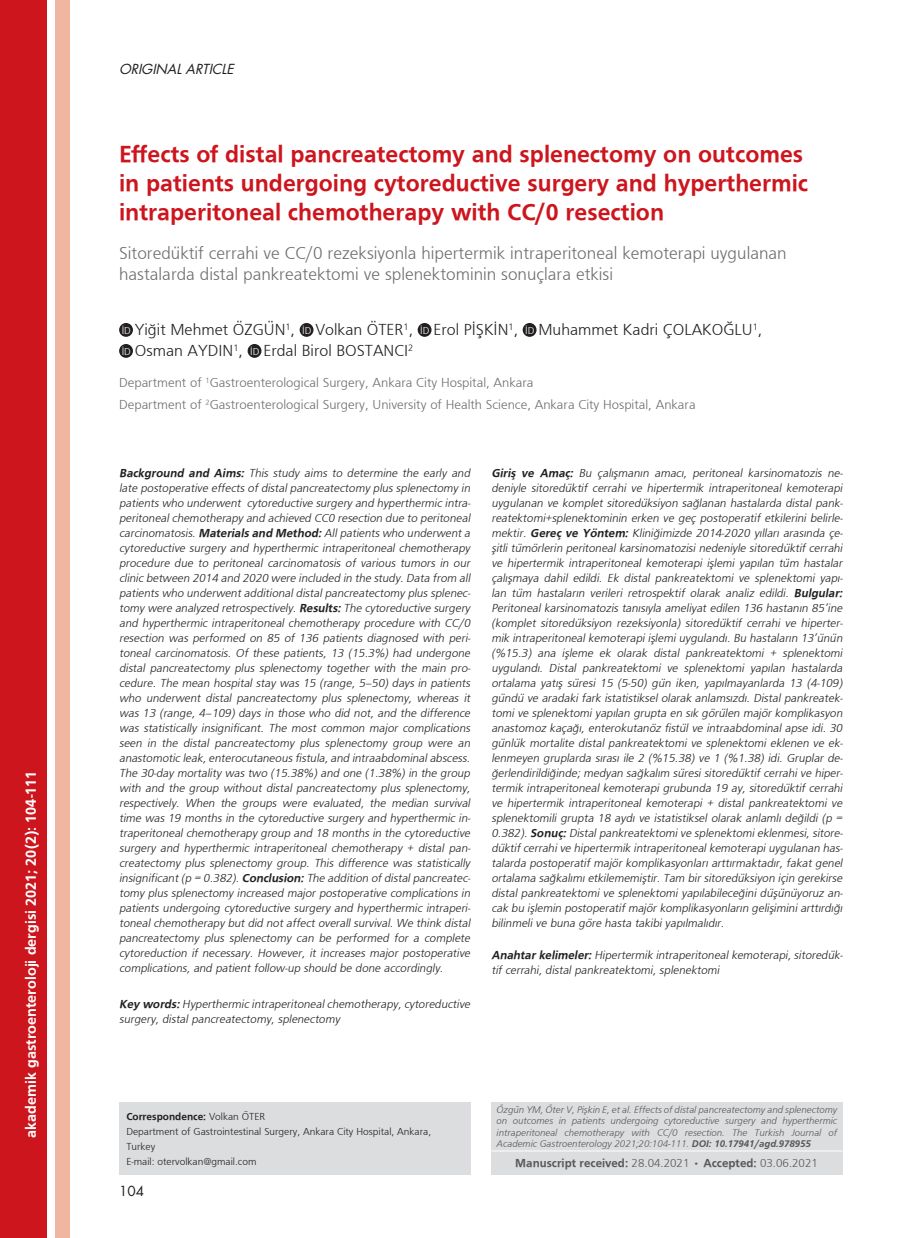
<style>
.page{position:relative;width:919px;height:1238px;background:#fff}
.page>*{position:absolute;margin:0;border:0;box-sizing:border-box;transform-origin:0 0}
.t1{font:700 24px/28.8px "Fruga Sans";color:#cd151d}
.t2{font:300 18px/21.6px "Fruga Sans";color:#6c6d70}
.t3{font:300 16.5px/21px "Fruga Sans";color:#231f20}
.t4{font:700 15px "Fruga Sans";color:#fff}
.t5{font:300 13.5px/22.2px "Fruga Sans";color:#6c6d70}
.t6{font:italic 13.5px "Futura OTF";color:#231f20}
.t7{font:13.5px "Futura OTF";color:#231f20}
.t8{font:italic 300 12px/15px "Fruga Sans";color:#231f20;text-align:justify}
.t9{font:700 12px "Fruga Sans";color:#57585a}
.t10{font:300 10.5px/15px "Fruga Sans";color:#231f20}
.t11{font:italic 300 10.05px/11.4px "Fruga Sans";color:#57585a;text-align:justify}
.s1{font-size:10.35px;color:#fff}
.s2{font-weight:700}
.s3{font-weight:300}
</style>
<div class="page">
<div style="left:0;top:0;width:47px;height:1237px;background:#cd151d"></div>
<div style="left:55px;top:0;width:15px;height:1237px;background:#f0b6a0"></div>
<div style="left:119px;top:1101px;width:351px;height:73px;background:#dcdddf"></div>
<div style="left:491px;top:1101px;width:351px;height:73px;background:#dcdddf"></div>
<hr style="left:491px;top:1150px;width:351px;height:1px;background:#fff">
<div style="left:119px;top:323px;width:14px;height:14px;background:#231f20;border-radius:50%"></div>
<div style="left:299px;top:323px;width:14px;height:14px;background:#231f20;border-radius:50%"></div>
<div style="left:417px;top:323px;width:14px;height:14px;background:#231f20;border-radius:50%"></div>
<div style="left:522px;top:323px;width:14px;height:14px;background:#231f20;border-radius:50%"></div>
<div style="left:119px;top:344px;width:14px;height:14px;background:#231f20;border-radius:50%"></div>
<div style="left:247px;top:344px;width:14px;height:14px;background:#231f20;border-radius:50%"></div>
<p class="t4" style="left:22px;top:1137px;width:368px;rotate:-90deg">akademik gastroenteroloji dergisi 2021; 20(2): 104-111</p>
<p class="t6" style="left:119px;top:60px;width:116px">ORIGINAL ARTICLE</p>
<h1 class="t1" style="left:119px;top:140px;width:690px">Effects of distal pancreatectomy and splenectomy on outcomes in patients undergoing cytoreductive surgery and hyperthermic intraperitoneal chemotherapy with CC/0 resection</h1>
<h2 class="t2" style="left:119px;top:241px;width:669px">Sitoredüktif cerrahi ve CC/0 rezeksiyonla hipertermik intraperitoneal kemoterapi uygulanan hastalarda distal pankreatektomi ve splenektominin sonuçlara etkisi</h2>
<h3 class="t3" style="left:122px;top:319px;width:642px"><span class="s1">İD</span> Yiğit Mehmet ÖZGÜN<sup>1</sup>, <span class="s1">İD</span> Volkan ÖTER<sup>1</sup>, <span class="s1">İD</span> Erol PİŞKİN<sup>1</sup>, <span class="s1">İD</span> Muhammet Kadri ÇOLAKOĞLU<sup>1</sup>,<br><span class="s1">İD</span> Osman AYDIN<sup>1</sup>, <span class="s1">İD</span> Erdal Birol BOSTANCI<sup>2</sup></h3>
<p class="t5" style="left:119px;top:371px;width:578px">Department of <sup>1</sup>Gastroenterological Surgery, Ankara City Hospital, Ankara<br>Department of <sup>2</sup>Gastroenterological Surgery, University of Health Science, Ankara City Hospital, Ankara</p>
<p class="t8" style="left:119px;top:465px;width:355px"><span class="s2">Background and Aims:</span> This study aims to determine the early and late postoperative effects ofdistalpancreatectomy plus splenectomy in patients who underwent cytoreductive surgery and hyperthermic intra&shy;peritonealchemotherapy and achieved CC0 resection due to peritoneal carcinomatosis.<span class="s2">Materials and Method:</span>Allpatients who underwenta cytoreductive surgery and hyperthermic intraperitoneal chemotherapy procedure due to peritoneal carcinomatosis of various tumors in our clinic between 2014 and 2020 were included in the study.Data from all patients who underwentadditionaldistalpancreatectomy plus splenec&shy;tomy were analyzed retrospectively.<span class="s2">Results:</span>The cytoreductive surgery and hyperthermic intraperitoneal chemotherapy procedure with CC/0 resection was performed on 85 of 136 patients diagnosed with peri&shy;toneal carcinomatosis. Of these patients, 13 (15.3%) had undergone distal pancreatectomy plus splenectomy together with the main pro&shy;cedure. The mean hospital stay was 15 (range, 5–50) days in patients who underwent distal pancreatectomy plus splenectomy, whereas it was 13 (range, 4–109) days in those who did not, and the difference was statistically insignificant. The most common major complications seen in the distal pancreatectomy plus splenectomy group were an anastomotic leak,enterocutaneous fistula,and intraabdominalabscess.<br>The 30-day mortality was two (15.38%) and one (1.38%) in the group with and the group without distal pancreatectomy plus splenectomy, respectively. When the groups were evaluated, the median survival time was 19 months in the cytoreductive surgery and hyperthermic in&shy;traperitoneal chemotherapy group and 18 months in the cytoreductive surgery and hyperthermic intraperitoneal chemotherapy + distal pan&shy;createctomy plus splenectomy group. This difference was statistically insignificant(p = 0.382).<span class="s2">Conclusion:</span>The addition ofdistalpancreatec&shy;tomy plus splenectomy increased major postoperative complications in patients undergoing cytoreductive surgery and hyperthermic intraperi&shy;toneal chemotherapy but did not affect overall survival. We think distal pancreatectomy plus splenectomy can be performed for a complete cytoreduction if necessary. However, it increases major postoperative complications, and patient follow-up should be done accordingly.</p>
<p class="t8" style="left:119px;top:996px;width:355px"><span class="s2">Key words:</span>Hyperthermic intraperitonealchemotherapy,cytoreductive surgery, distal pancreatectomy, splenectomy</p>
<p class="t8" style="left:491px;top:465px;width:355px"><span class="s2">Giriş ve Amaç:</span> Bu çalışmanın amacı, peritoneal karsinomatozis ne&shy;deniyle sitoredüktif cerrahi ve hipertermik intraperitoneal kemoterapi uygulanan ve komplet sitoredüksiyon sağlanan hastalarda distal pank&shy;reatektomi+splenektominin erken ve geç postoperatif etkilerini belirle&shy;mektir. <span class="s2">Gereç ve Yöntem:</span> Kliniğimizde 2014-2020 yılları arasında çe&shy;şitli tümörlerin peritoneal karsinomatozisi nedeniyle sitoredüktif cerrahi ve hipertermik intraperitoneal kemoterapi işlemi yapılan tüm hastalar çalışmaya dahil edildi. Ek distal pankreatektomi ve splenektomi yapı&shy;lan tüm hastaların verileri retrospektif olarak analiz edildi. <span class="s2">Bulgular:<br></span>Peritoneal karsinomatozis tanısıyla ameliyat edilen 136 hastanın 85’ine (komplet sitoredüksiyon rezeksiyonla) sitoredüktif cerrahi ve hiperter&shy;mik intraperitoneal kemoterapi işlemi uygulandı. Bu hastaların 13’ünün (%15.3) ana işleme ek olarak distal pankreatektomi + splenektomi uygulandı. Distal pankreatektomi ve splenektomi yapılan hastalarda ortalama yatış süresi 15 (5-50) gün iken, yapılmayanlarda 13 (4-109) gündü ve aradaki fark istatistiksel olarak anlamsızdı. Distal pankreatek&shy;tomi ve splenektomi yapılan grupta en sık görülen majör komplikasyon anastomoz kaçağı, enterokutanöz fistül ve intraabdominal apse idi. 30 günlük mortalite distal pankreatektomi ve splenektomi eklenen ve ek&shy;lenmeyen gruplarda sırası ile 2 (%15.38) ve 1 (%1.38) idi. Gruplar de&shy;ğerlendirildiğinde; medyan sağkalım süresi sitoredüktif cerrahi ve hiper&shy;termik intraperitoneal kemoterapi grubunda 19 ay, sitoredüktif cerrahi ve hipertermik intraperitoneal kemoterapi + distal pankreatektomi ve splenektomili grupta 18 aydı ve istatistiksel olarak anlamlı değildi (p = 0.382).<span class="s2">Sonuç:</span>Distalpankreatektomive splenektomieklenmesi,sitore&shy;düktifcerrahive hipertermik intraperitonealkemoterapiuygulanan has&shy;talarda postoperatif majör komplikasyonları arttırmaktadır, fakat genel ortalama sağkalımı etkilememiştir. Tam bir sitoredüksiyon için gerekirse distal pankreatektomi ve splenektomi yapılabileceğini düşünüyoruz an&shy;cak bu işlemin postoperatif majör komplikasyonların gelişimini arttırdığı bilinmeli ve buna göre hasta takibi yapılmalıdır.</p>
<p class="t8" style="left:491px;top:947px;width:355px"><span class="s2">Anahtar kelimeler:</span>Hipertermik intraperitonealkemoterapi,sitoredük&shy;tif cerrahi, distal pankreatektomi, splenektomi</p>
<p class="t10" style="left:126px;top:1108px;width:306px"><span class="s2">Correspondence:</span> Volkan ÖTER<br>Department of Gastrointestinal Surgery, Ankara City Hospital, Ankara, Turkey<br>E-mail: otervolkan@gmail.com</p>
<p class="t7" style="left:119px;top:1181px;width:26px">104</p>
<p class="t11" style="left:496px;top:1103px;width:342px">Özgün YM, Öter V, Pişkin E, et al. Effects of distal pancreatectomy and splenectomy on outcomes in patients undergoing cytoreductive surgery and hyperthermic intraperitoneal chemotherapy with CC/0 resection. The Turkish Journal of Academic Gastroenterology 2021;20:104-111. <span class="s2">DOI: 10.17941/agd.978955</span></p>
<p class="t9" style="left:515px;top:1155px;width:304px">Manuscript received: <span class="s3">28.04.2021 •</span> Accepted: <span class="s3">03.06.2021</span></p>
</div>
